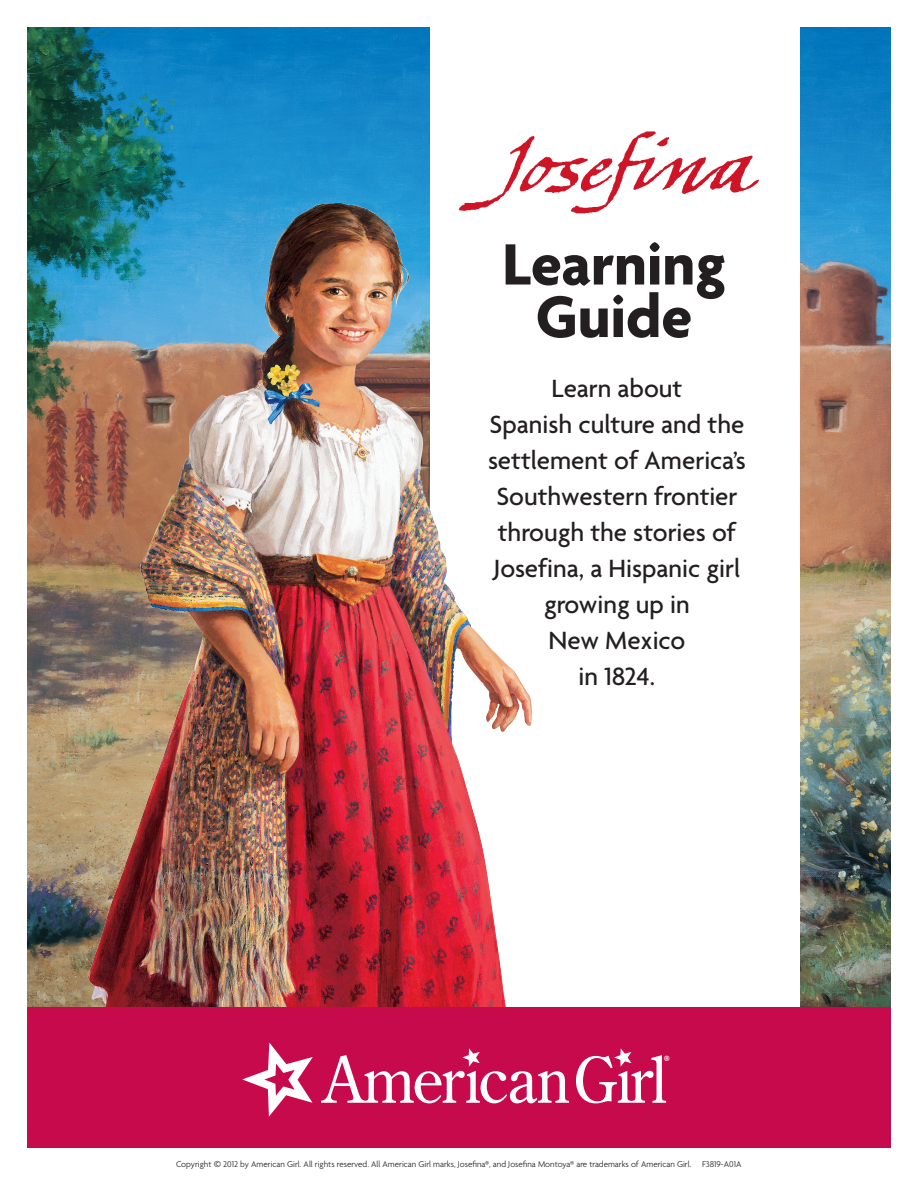
<style>
.page{position:relative;width:918px;height:1188px;background:#fff}
.page>*{position:absolute;margin:0;border:0;box-sizing:border-box;transform-origin:0 0}
.t1{font:700 63px "Agenda";color:#231f20}
.t2{font:500 27px/36px "Agenda";color:#231f20;text-align:center}
.t3{font:500 12.75px "Agenda";color:#fff}
.t4{font:300 9px "Agenda";color:#231f20}
.s1{font-size:12px}
</style>
<div class="page">
<img style="left:27px;top:27px;width:864px;height:980px">
<div style="left:430px;top:3px;width:369px;height:1016px;background:#fff"></div>
<img style="left:75px;top:199px;width:457px;height:808px">
<div style="left:27px;top:1007px;width:864px;height:140px;background:#c70a4b"></div>
<svg style="left:242px;top:1043px;width:71px;height:74px"></svg>
<svg style="left:321px;top:1048px;width:248px;height:55px"></svg>
<svg style="left:576px;top:1048px;width:90px;height:55px"></svg>
<img style="left:460px;top:131px;width:299px;height:87px">
<p class="t1" style="left:502px;top:226px;width:225px">Learning</p>
<p class="t1" style="left:536px;top:278px;width:158px">Guide</p>
<p class="t2" style="left:488px;top:369px;width:259px">Learn about<br>Spanish culture and the settlement of America’s<br>Southwestern frontier through the stories of<br>Josefina, a Hispanic girl growing up in<br>New Mexico<br>in 1824.</p>
<p class="t3" style="left:664px;top:1052px;width:8px">®</p>
<p class="t4" style="left:176px;top:1159px;width:567px">Copyright <span class="s1">©</span> 2012 by American Girl. All rights reserved. All American Girl marks, Josefina®, and Josefina Montoya® are trademarks of American Girl. F3819-A01A</p>
</div>
